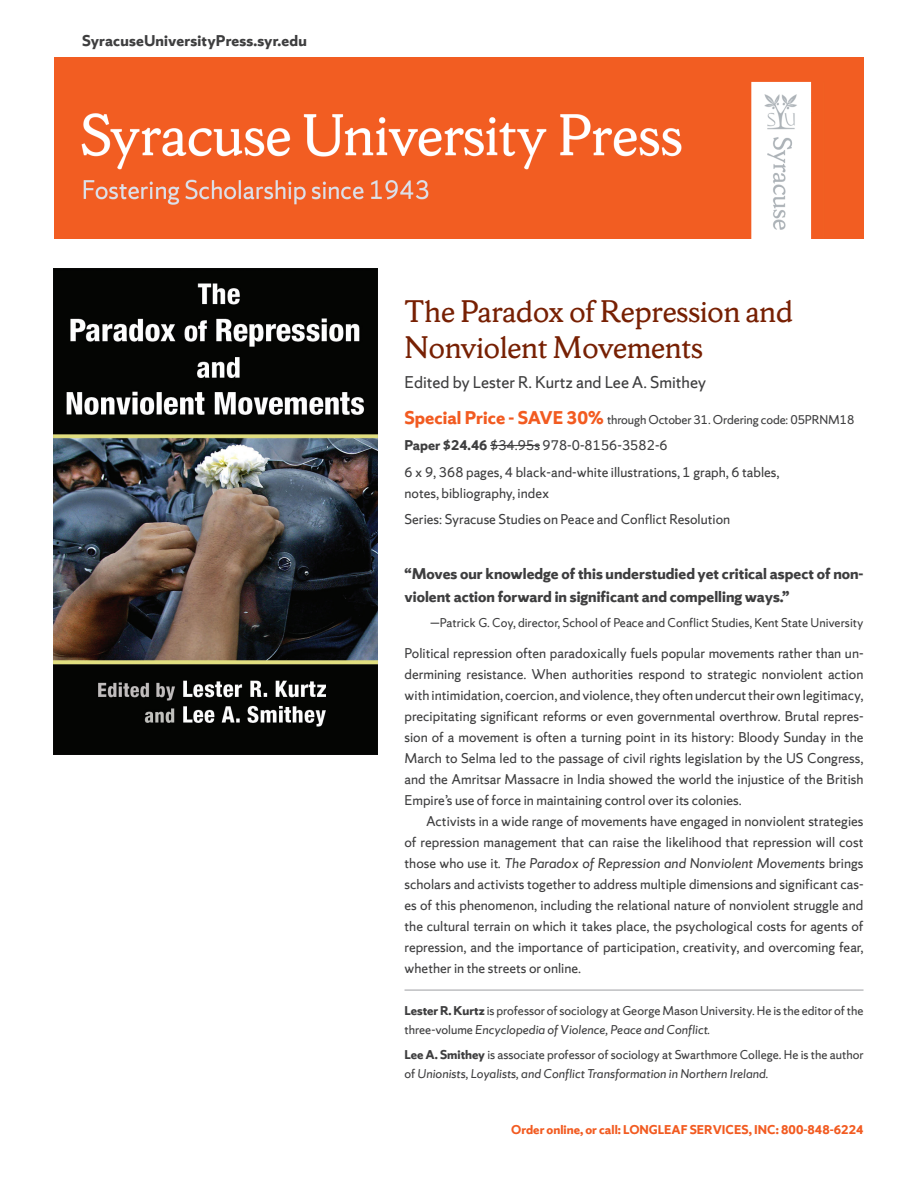
<style>
.page{position:relative;width:918px;height:1188px;background:#fff}
.page>*{position:absolute;margin:0;border:0;box-sizing:border-box;transform-origin:0 0}
.t1{font:33px/36px "Sherman Serif";color:#772003}
.author{font:18px "Sherman Sans";color:#3e3e3f}
.sch_review{font:700 16.5px/22.5px "Sherman Sans";color:#3e3e3f}
.body{font:15px/21px "Sherman Sans";color:#3e3e3f;text-align:justify}
.end_body_tr{font:15px/21px "Sherman Sans";color:#3e3e3f;text-align:justify}
.side{font:15px/21px "Sherman Sans";color:#3e3e3f}
.bio{font:13.5px/19.5px "Sherman Sans";color:#3e3e3f}
.side_reviewer_name{font:13.5px "Sherman Sans";color:#3e3e3f}
.side-2{font:13.5px "Sherman Sans";letter-spacing:-.01em;color:#3e3e3f}
.t2{font:700 13.5px "Sherman Sans";color:#f25b21}
.s1{font-weight:700;font-size:19.5px;color:#f25b21}
.s2{font-weight:700}
.s3{font-style:italic}
</style>
<div class="page">
<img style="left:54px;top:57px;width:810px;height:181px">
<hr style="left:405px;top:990px;width:459px;height:1px;background:#9d9fa2">
<hr style="left:490px;top:445px;width:50px;height:1px;background:#3e3e3f">
<img style="left:54px;top:268px;width:324px;height:486px">
<p class="sch_review" style="left:82px;top:29px;width:226px">SyracuseUniversityPress.syr.edu</p>
<p class="t1" style="left:405px;top:293px;width:390px">The Paradox of Repression and<br>Nonviolent Movements</p>
<p class="author" style="left:405px;top:371px;width:303px">Edited by Lester R. Kurtz and Lee A. Smithey</p>
<p class="side-2" style="left:405px;top:412px;width:451px"><span class="s1">Special Price - SAVE 30%</span> through October 31. Ordering code: 05PRNM18</p>
<p class="side" style="left:405px;top:435px;width:265px"><span class="s2">Paper $24.46</span> $34.95s 978-0-8156-3582-6</p>
<p class="side" style="left:405px;top:461px;width:377px">6 x 9, 368 pages, 4 black-and-white illustrations, 1 graph, 6 tables, notes, bibliography, index</p>
<p class="side" style="left:405px;top:509px;width:327px">Series: Syracuse Studies on Peace and Conflict Resolution</p>
<p class="sch_review" style="left:405px;top:562px;width:461px">“Moves our knowledge of this understudied yet critical aspect of non&shy;violent action forward in significant and compelling ways.”</p>
<p class="side_reviewer_name" style="left:430px;top:614px;width:435px">—Patrick G. Coy, director, School of Peace and Conflict Studies, Kent State University</p>
<p class="body" style="left:405px;top:643px;width:461px">Political repression often paradoxically fuels popular movements rather than un&shy;dermining resistance. When authorities respond to strategic nonviolent action with intimidation, coercion, and violence, they often undercut their own legitimacy, precipitating significant reforms or even governmental overthrow. Brutal repres&shy;sion of a movement is often a turning point in its history: Bloody Sunday in the March to Selma led to the passage of civil rights legislation by the US Congress, and the Amritsar Massacre in India showed the world the injustice of the British Empire’s use of force in maintaining control over its colonies.</p>
<p class="end_body_tr" style="left:405px;top:811px;width:461px;text-indent:22px">Activists in a wide range of movements have engaged in nonviolent strategies of repression management that can raise the likelihood that repression will cost those who use it. <span class="s3">The Paradox of Repression and Nonviolent Movements</span> brings scholars and activists together to address multiple dimensions and significant cas&shy;es of this phenomenon, including the relational nature of nonviolent struggle and the cultural terrain on which it takes place, the psychological costs for agents of repression, and the importance of participation, creativity, and overcoming fear, whether in the streets or online.</p>
<p class="bio" style="left:405px;top:1000px;width:461px"><span class="s2">Lester R. Kurtz</span> is professor of sociology at George Mason University. He is the editor of the three-volume <span class="s3">Encyclopedia of Violence, Peace and Conflict.</span></p>
<p class="bio" style="left:405px;top:1045px;width:461px"><span class="s2">Lee A. Smithey</span> is associate professor of sociology at Swarthmore College. He is the author of <span class="s3">Unionists, Loyalists, and Conflict Transformation in Northern Ireland.</span></p>
<p class="t2" style="left:511px;top:1121px;width:354px">Order online, or call: LONGLEAF SERVICES, INC: 800-848-6224</p>
</div>
